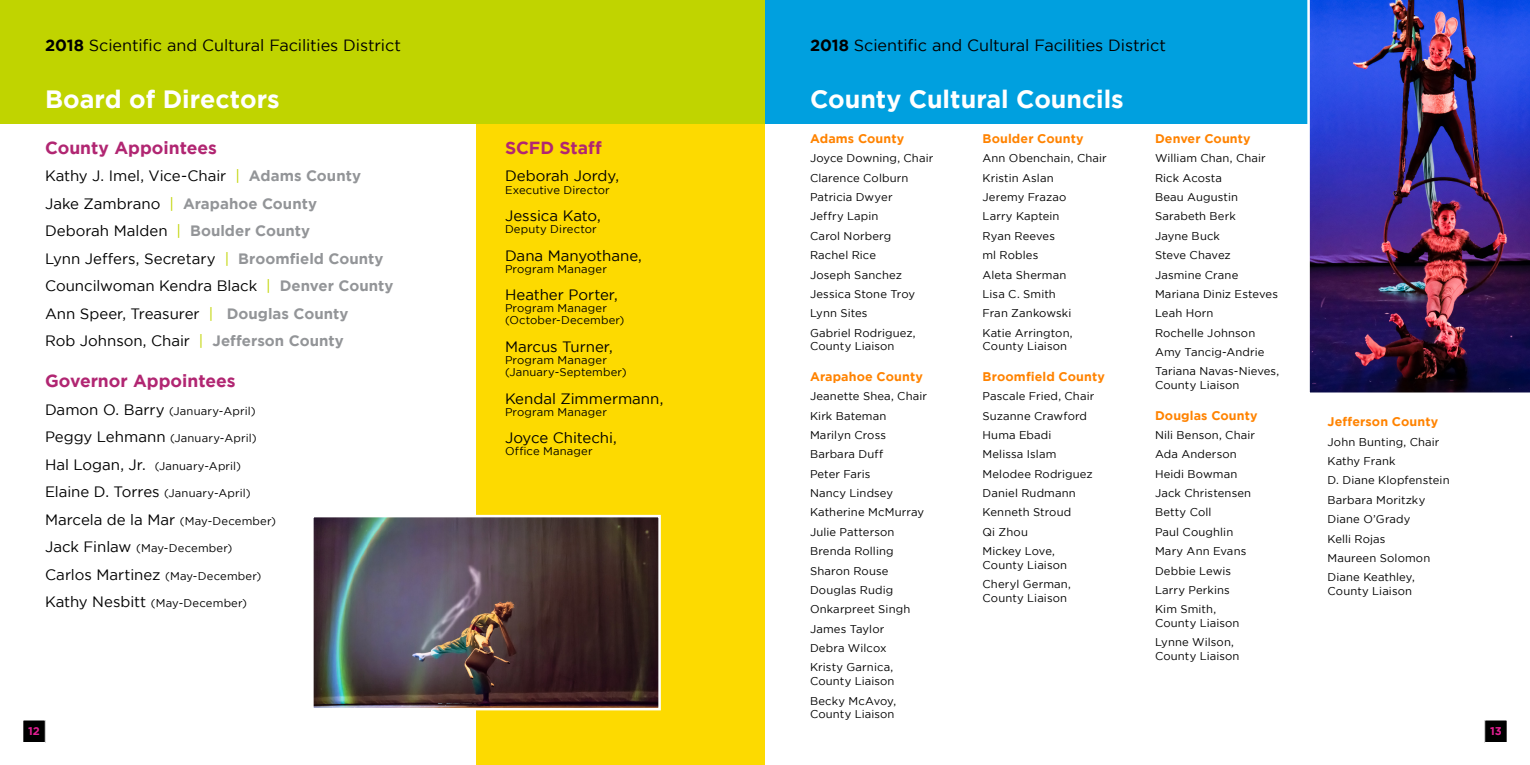
<style>
.page{position:relative;width:1530px;height:765px;background:#fff}
.page>*{position:absolute;margin:0;border:0;box-sizing:border-box;transform-origin:0 0}
.t1{font:700 25px "Gotham";color:#fff}
.t2{font:700 17.5px "Gotham";color:#b12672}
.t3{font:16.25px "Gotham";letter-spacing:-.005em;color:#000}
.t4{font:15px/27.4px "Gotham";color:#000}
.t5{font:700 12.5px "Gotham";letter-spacing:.01em;color:#ff8300}
.t6{font:11.25px/19.4px "Gotham";letter-spacing:.015em;color:#000}
.t7{font:700 11.25px "Gotham";color:#e11f93}
.s1{font-weight:700}
.s2{color:#c0d400}
.s3{font-weight:700;color:#939598}
.s4{font-size:15px}
.s5{font-size:11.25px}
</style>
<div class="page">
<div style="left:476px;top:123px;width:289px;height:642px;background:#fdda00"></div>
<div style="left:0;top:0;width:765px;height:123px;background:#c0d400"></div>
<img style="left:314px;top:518px;width:344px;height:189px">
<div style="left:311px;top:515px;width:350px;height:195px;border:2px solid #fff"></div>
<div style="left:765px;top:0;width:765px;height:123px;background:#00a0df"></div>
<img style="left:1307px;top:0;width:223px;height:393px">
<div style="left:23px;top:720px;width:22px;height:22px;background:#000"></div>
<div style="left:22px;top:720px;width:24px;height:23px;border:1px solid #fff"></div>
<div style="left:1485px;top:720px;width:22px;height:22px;background:#000"></div>
<div style="left:1484px;top:720px;width:24px;height:23px;border:1px solid #fff"></div>
<h3 class="t3" style="left:45px;top:36px;width:358px"><span class="s1">2018</span> Scientific and Cultural Facilities District</h3>
<h1 class="t1" style="left:45px;top:85px;width:236px">Board of Directors</h1>
<h2 class="t2" style="left:45px;top:138px;width:174px">County Appointees</h2>
<p class="t4" style="left:45px;top:162px;width:350px">Kathy J. Imel, Vice-Chair <span class="s2">|</span> <span class="s3">Adams County </span>Jake Zambrano <span class="s2">|</span> <span class="s3">Arapahoe County<br></span>Deborah Malden <span class="s2">|</span> <span class="s3">Boulder County<br></span>Lynn Jeffers, Secretary <span class="s2">|</span> <span class="s3">Broomfield County </span>Councilwoman Kendra Black <span class="s2">|</span> <span class="s3">Denver County </span>Ann Speer, Treasurer <span class="s2">|</span> <span class="s3">Douglas County<br></span>Rob Johnson, Chair <span class="s2">|</span> <span class="s3">Jefferson County</span></p>
<h2 class="t2" style="left:45px;top:371px;width:192px">Governor Appointees</h2>
<p class="t6" style="left:45px;top:401px;width:212px"><span class="s4">Damon O. Barry</span> (January-April)</p>
<p class="t6" style="left:45px;top:428px;width:213px"><span class="s4">Peggy Lehmann</span> (January-April)</p>
<p class="t6" style="left:45px;top:456px;width:198px"><span class="s4">Hal Logan, Jr.</span> (January-April)</p>
<p class="t6" style="left:45px;top:483px;width:207px"><span class="s4">Elaine D. Torres</span> (January-April)</p>
<h3 class="t4" style="left:45px;top:505px;width:233px">Marcela de la Mar <span class="s5">(May-December)</span></h3>
<p class="t6" style="left:45px;top:538px;width:189px"><span class="s4">Jack Finlaw</span> (May-December)</p>
<h3 class="t4" style="left:45px;top:560px;width:218px">Carlos Martinez <span class="s5">(May-December)</span></h3>
<p class="t6" style="left:45px;top:593px;width:204px"><span class="s4">Kathy Nesbitt</span> (May-December)</p>
<h2 class="t2" style="left:505px;top:138px;width:98px">SCFD Staff</h2>
<h3 class="t4" style="left:505px;top:162px;width:116px">Deborah Jordy,</h3>
<p class="t6" style="left:505px;top:180px;width:106px">Executive Director</p>
<h3 class="t4" style="left:505px;top:202px;width:97px">Jessica Kato,</h3>
<p class="t6" style="left:505px;top:219px;width:93px">Deputy Director</p>
<h3 class="t4" style="left:505px;top:241px;width:138px">Dana Manyothane,</h3>
<p class="t6" style="left:505px;top:259px;width:104px">Program Manager</p>
<h3 class="t4" style="left:505px;top:281px;width:114px">Heather Porter,</h3>
<p class="t6" style="left:505px;top:302px;width:121px;line-height:12.1px">Program Manager (October-December)</p>
<h3 class="t4" style="left:505px;top:333px;width:109px">Marcus Turner,</h3>
<p class="t6" style="left:505px;top:354px;width:123px;line-height:12.1px">Program Manager (January-September)</p>
<h3 class="t4" style="left:505px;top:384px;width:160px">Kendal Zimmermann,</h3>
<p class="t6" style="left:505px;top:402px;width:104px">Program Manager</p>
<h3 class="t4" style="left:505px;top:424px;width:113px">Joyce Chitechi,</h3>
<p class="t6" style="left:505px;top:441px;width:89px">Office Manager</p>
<h3 class="t3" style="left:810px;top:36px;width:358px"><span class="s1">2018</span> Scientific and Cultural Facilities District</h3>
<h1 class="t1" style="left:810px;top:85px;width:315px">County Cultural Councils</h1>
<p class="t5" style="left:810px;top:131px;width:96px">Adams County</p>
<p class="t6" style="left:810px;top:149px;width:125px">Joyce Downing, Chair<br>Clarence Colburn<br>Patricia Dwyer<br>Jeffry Lapin<br>Carol Norberg<br>Rachel Rice<br>Joseph Sanchez<br>Jessica Stone Troy<br>Lynn Sites<br>Gabriel Rodriguez,</p>
<p class="t6" style="left:810px;top:337px;width:86px">County Liaison</p>
<p class="t5" style="left:810px;top:369px;width:114px">Arapahoe County</p>
<p class="t6" style="left:810px;top:386px;width:119px">Jeanette Shea, Chair<br>Kirk Bateman<br>Marilyn Cross<br>Barbara Duff<br>Peter Faris<br>Nancy Lindsey<br>Katherine McMurray<br>Julie Patterson<br>Brenda Rolling<br>Sharon Rouse<br>Douglas Rudig<br>Onkarpreet Singh<br>James Taylor<br>Debra Wilcox<br>Kristy Garnica,</p>
<p class="t6" style="left:810px;top:671px;width:88px">County Liaison<br>Becky McAvoy,</p>
<p class="t6" style="left:810px;top:704px;width:86px">County Liaison</p>
<p class="t5" style="left:982px;top:131px;width:103px">Boulder County</p>
<p class="t6" style="left:982px;top:149px;width:126px">Ann Obenchain, Chair<br>Kristin Aslan<br>Jeremy Frazao<br>Larry Kaptein<br>Ryan Reeves<br>ml Robles<br>Aleta Sherman<br>Lisa C. Smith<br>Fran Zankowski<br>Katie Arrington,</p>
<p class="t6" style="left:982px;top:337px;width:86px">County Liaison</p>
<p class="t5" style="left:982px;top:369px;width:124px">Broomfield County</p>
<p class="t6" style="left:982px;top:386px;width:113px">Pascale Fried, Chair<br>Suzanne Crawford<br>Huma Ebadi<br>Melissa Islam<br>Melodee Rodriguez<br>Daniel Rudmann<br>Kenneth Stroud<br>Qi Zhou<br>Mickey Love,</p>
<p class="t6" style="left:982px;top:555px;width:90px">County Liaison<br>Cheryl German,</p>
<p class="t6" style="left:982px;top:588px;width:86px">County Liaison</p>
<p class="t5" style="left:1155px;top:131px;width:97px">Denver County</p>
<p class="t6" style="left:1155px;top:149px;width:126px">William Chan, Chair<br>Rick Acosta<br>Beau Augustin<br>Sarabeth Berk<br>Jayne Buck<br>Steve Chavez<br>Jasmine Crane<br>Mariana Diniz Esteves<br>Leah Horn<br>Rochelle Johnson<br>Amy Tancig-Andrie<br>Tariana Navas-Nieves,</p>
<p class="t6" style="left:1155px;top:375px;width:86px">County Liaison</p>
<p class="t5" style="left:1155px;top:408px;width:104px">Douglas County</p>
<p class="t6" style="left:1155px;top:425px;width:102px">Nili Benson, Chair<br>Ada Anderson<br>Heidi Bowman<br>Jack Christensen<br>Betty Coll<br>Paul Coughlin<br>Mary Ann Evans<br>Debbie Lewis<br>Larry Perkins<br>Kim Smith,</p>
<p class="t6" style="left:1155px;top:613px;width:86px">County Liaison<br>Lynne Wilson,</p>
<p class="t6" style="left:1155px;top:646px;width:86px">County Liaison</p>
<p class="t5" style="left:1328px;top:415px;width:112px">Jefferson County</p>
<p class="t6" style="left:1328px;top:432px;width:124px">John Bunting, Chair<br>Kathy Frank<br>D. Diane Klopfenstein<br>Barbara Moritzky<br>Diane O’Grady<br>Kelli Rojas<br>Maureen Solomon<br>Diane Keathley,</p>
<p class="t6" style="left:1328px;top:581px;width:86px">County Liaison</p>
<p class="t7" style="left:28px;top:725px;width:13px">12</p>
<p class="t7" style="left:1490px;top:725px;width:13px">13</p>
</div>
